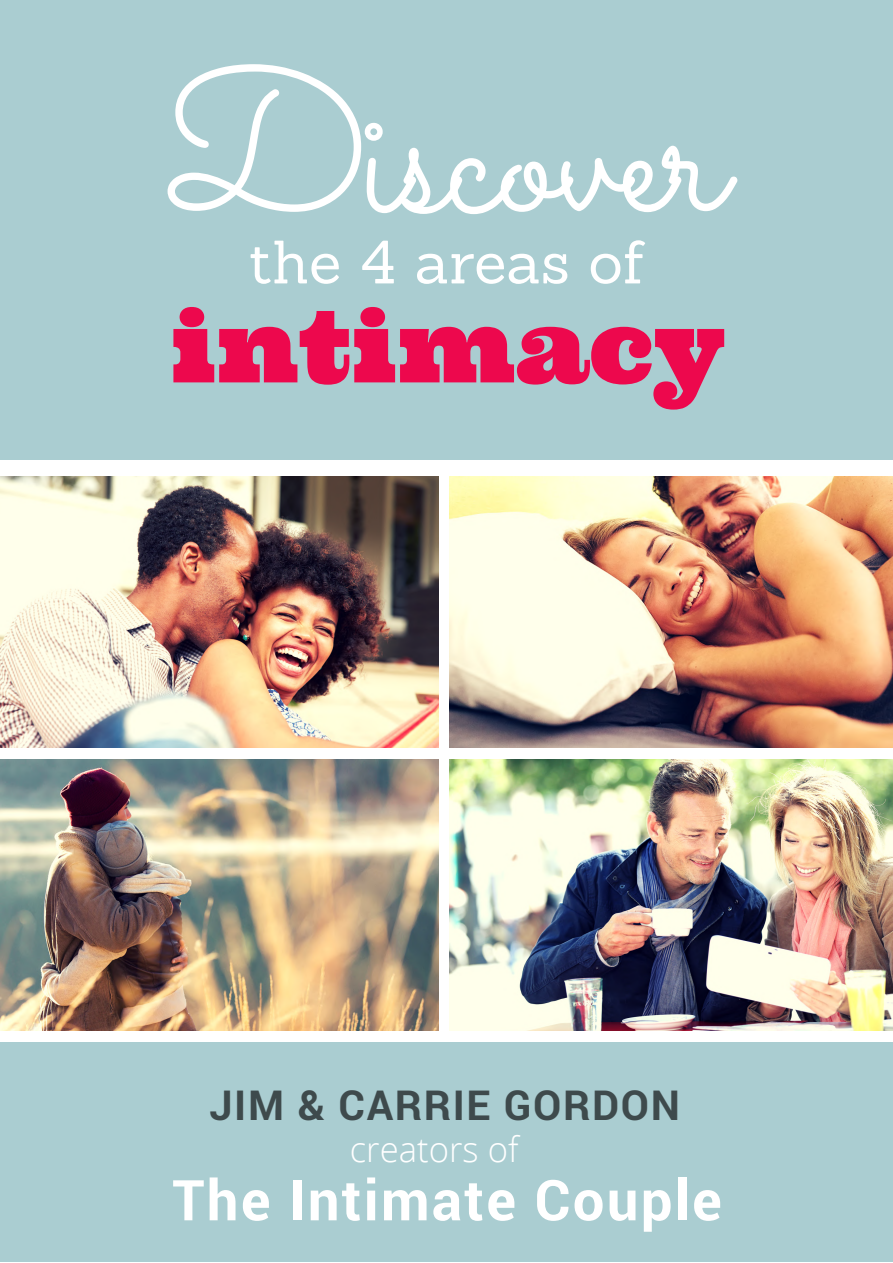
<style>
.page{position:relative;width:893px;height:1263px;background:#fff}
.page>*{position:absolute;margin:0;border:0;box-sizing:border-box;transform-origin:0 0}
.t1{font:201.75px "Sacramento";letter-spacing:-.025em;color:#fff}
.t2{font:99.3px "Ultra";color:#ed084d}
.t3{font:59.55px "Sanchez";color:#fff}
.t4{font:700 56.25px "Roboto";letter-spacing:.04em;color:#fff}
.t5{font:700 41.4px "Roboto";letter-spacing:.04em;color:#3e4a4c}
.t6{font:300 34.65px "Open Sans";color:#fff}
</style>
<div class="page">
<img style="left:0;top:477px;width:438px;height:270px">
<img style="left:450px;top:477px;width:442px;height:270px">
<img style="left:0;top:759px;width:438px;height:271px">
<img style="left:450px;top:759px;width:442px;height:271px">
<div style="left:0;top:0;width:892px;height:460px;background:#aacdd1"></div>
<div style="left:0;top:1042px;width:892px;height:219px;background:#aacdd1"></div>
<h1 class="t1" style="left:162px;top:21px;width:566px">Discover</h1>
<p class="t3" style="left:248px;top:223px;width:399px">the 4 areas of</p>
<h2 class="t2" style="left:169px;top:282px;width:557px">intimacy</h2>
<p class="t5" style="left:209px;top:1076px;width:472px">JIM &amp; CARRIE GORDON</p>
<p class="t6" style="left:349px;top:1124px;width:170px">creators of</p>
<p class="t4" style="left:172px;top:1161px;width:551px">The Intimate Couple</p>
</div>
